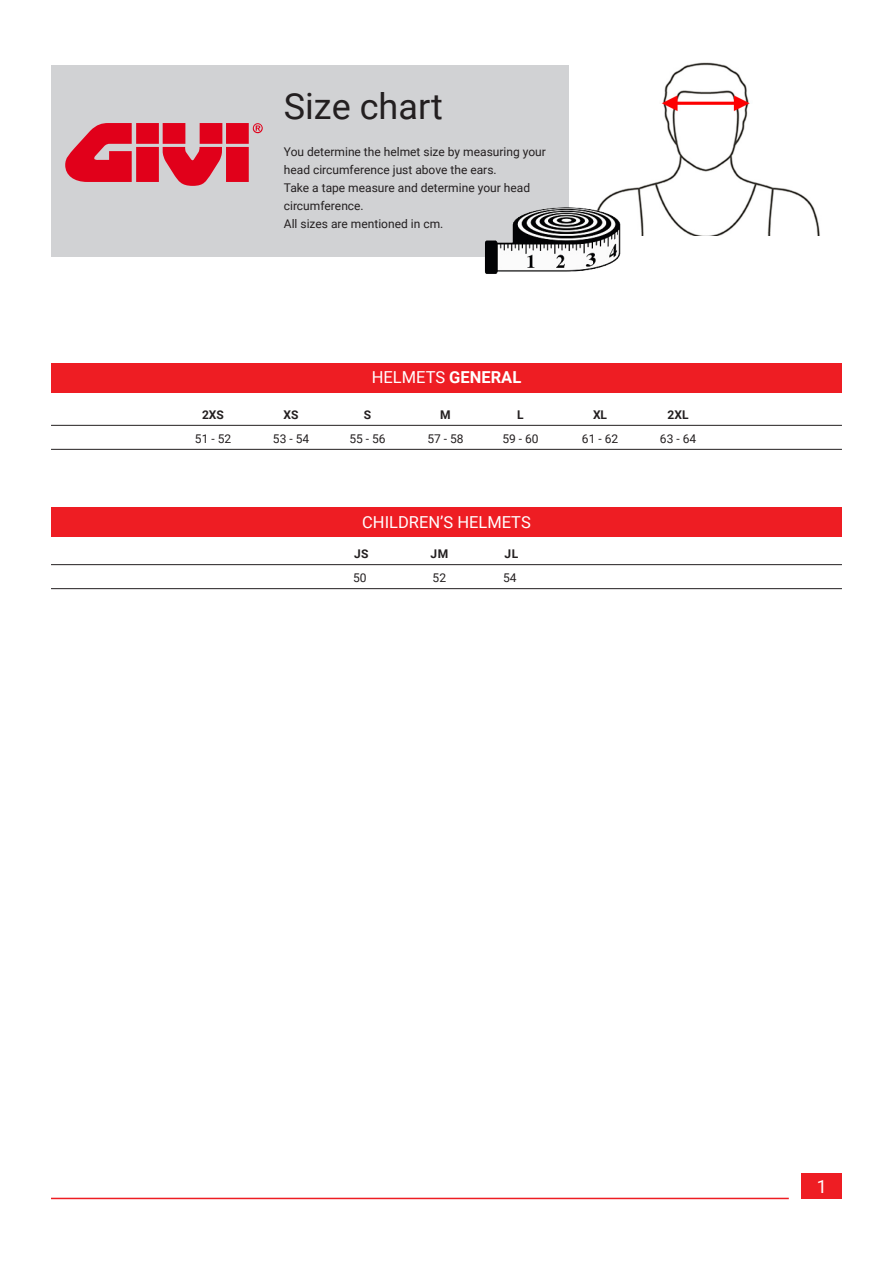
<style>
.page{position:relative;width:893px;height:1263px;background:#fff}
.page>*{position:absolute;margin:0;border:0;box-sizing:border-box;transform-origin:0 0}
.t1{font:36px "Roboto";color:#231f20}
.t2{font:18px "Roboto";color:#fff}
.t3{font:16.5px "Roboto";color:#fff}
.tabeltekst{font:12px/18px "Roboto";color:#231f20}
.t4{font:700 12px "Roboto";color:#231f20}
.s1{font-weight:700}
</style>
<div class="page">
<div style="left:801px;top:1174px;width:41px;height:25px;background:#ee1d23"></div>
<hr style="left:51px;top:1198px;width:738px;height:1px;background:#ee1d23">
<hr style="left:51px;top:425px;width:791px;height:1px;background:#231f20">
<hr style="left:51px;top:449px;width:791px;height:1px;background:#231f20">
<div style="left:51px;top:65px;width:519px;height:191px;background:#d1d2d4"></div>
<div style="left:51px;top:363px;width:791px;height:29px;background:#ee1d23"></div>
<img style="left:601px;top:62px;width:219px;height:174px">
<img style="left:473px;top:202px;width:165px;height:72px">
<svg style="left:65px;top:123px;width:198px;height:63px"></svg>
<hr style="left:51px;top:564px;width:791px;height:1px;background:#231f20">
<hr style="left:51px;top:588px;width:791px;height:1px;background:#231f20">
<div style="left:51px;top:507px;width:791px;height:30px;background:#ee1d23"></div>
<p class="t1" style="left:284px;top:80px;width:161px">Size chart</p>
<p class="tabeltekst" style="left:284px;top:142px;width:264px">You determine the helmet size by measuring your head circumference just above the ears.</p>
<p class="tabeltekst" style="left:284px;top:178px;width:248px">Take a tape measure and determine your head circumference.</p>
<p class="tabeltekst" style="left:284px;top:214px;width:161px">All sizes are mentioned in cm.</p>
<p class="t3" style="left:372px;top:366px;width:151px">HELMETS <span class="s1">GENERAL</span></p>
<p class="t4" style="left:202px;top:406px;width:23px">2XS</p>
<p class="t4" style="left:284px;top:406px;width:16px">XS</p>
<p class="t4" style="left:364px;top:406px;width:9px">S</p>
<p class="t4" style="left:440px;top:406px;width:12px">M</p>
<p class="t4" style="left:517px;top:406px;width:8px">L</p>
<p class="t4" style="left:593px;top:406px;width:16px">XL</p>
<p class="t4" style="left:668px;top:406px;width:23px">2XL</p>
<p class="tabeltekst" style="left:195px;top:429px;width:38px">51 - 52</p>
<p class="tabeltekst" style="left:273px;top:429px;width:38px">53 - 54</p>
<p class="tabeltekst" style="left:349px;top:429px;width:38px">55 - 56</p>
<p class="tabeltekst" style="left:427px;top:429px;width:38px">57 - 58</p>
<p class="tabeltekst" style="left:502px;top:429px;width:38px">59 - 60</p>
<p class="tabeltekst" style="left:582px;top:429px;width:38px">61 - 62</p>
<p class="tabeltekst" style="left:660px;top:429px;width:38px">63 - 64</p>
<p class="t3" style="left:362px;top:510px;width:170px">CHILDREN’S HELMETS</p>
<p class="t4" style="left:354px;top:545px;width:16px">JS</p>
<p class="t4" style="left:431px;top:545px;width:19px">JM</p>
<p class="t4" style="left:505px;top:545px;width:15px">JL</p>
<p class="tabeltekst" style="left:353px;top:568px;width:15px">50</p>
<p class="tabeltekst" style="left:433px;top:568px;width:15px">52</p>
<p class="tabeltekst" style="left:503px;top:568px;width:15px">54</p>
<h2 class="t2" style="left:817px;top:1173px;width:12px">1</h2>
</div>
